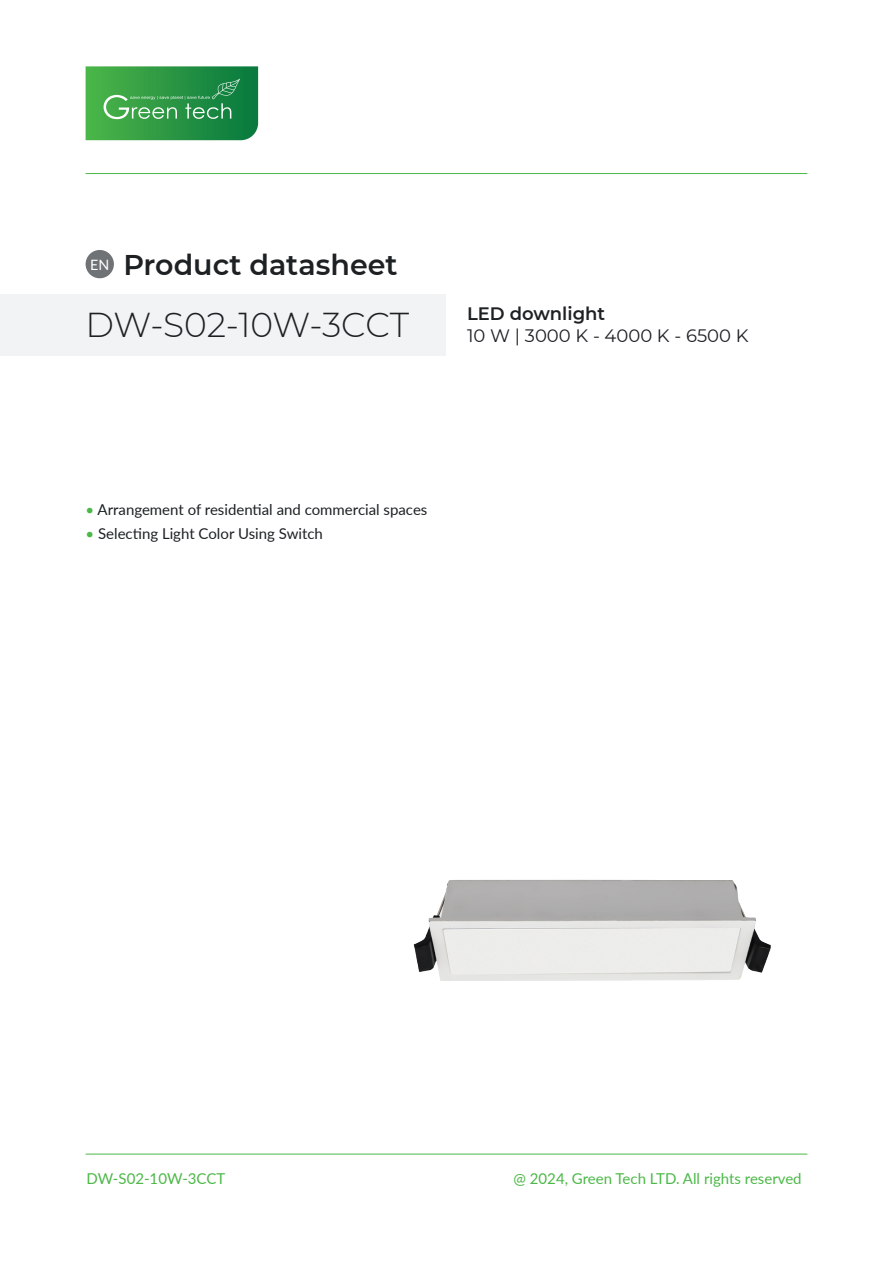
<style>
.page{position:relative;width:893px;height:1263px;background:#fff}
.page>*{position:absolute;margin:0;border:0;box-sizing:border-box;transform-origin:0 0}
.t1{font:300 34.5px "Montserrat";letter-spacing:-.005em;color:#1d2124}
.t2{font:600 28.5px "Montserrat";color:#1d2124}
.t3{font:18px "Montserrat";color:#1d2124}
.t4{font:600 18px "Montserrat";color:#1d2124}
.t5{font:15px "Lato";color:#1c2123}
.t6{font:15px "Lato";color:#4cb848}
.t7{font:14.25px "Lato";color:#fff}
.s1{color:#4cb848}
</style>
<div class="page">
<img style="left:413px;top:879px;width:358px;height:102px">
<div style="left:0;top:294px;width:445px;height:62px;background:#f2f3f4"></div>
<hr style="left:86px;top:1154px;width:721px;height:1px;background:#4cb848">
<hr style="left:86px;top:173px;width:721px;height:1px;background:#4cb848">
<svg style="left:86px;top:66px;width:172px;height:74px;background:#369c4e"></svg>
<div style="left:86px;top:250px;width:28px;height:28px;background:#707375;border-radius:50%"></div>
<h2 class="t2" style="left:123px;top:245px;width:276px">Product datasheet</h2>
<h1 class="t1" style="left:86px;top:302px;width:325px">DW-S02-10W-3CCT</h1>
<p class="t4" style="left:467px;top:301px;width:140px">LED downlight</p>
<p class="t7" style="left:90px;top:254px;width:21px">EN</p>
<p class="t3" style="left:467px;top:323px;width:283px">10 W | 3000 K - 4000 K - 6500 K</p>
<p class="t5" style="left:86px;top:499px;width:343px"><span class="s1">•</span> Arrangement of residential and commercial spaces</p>
<p class="t5" style="left:86px;top:523px;width:239px"><span class="s1">•</span> Selecting Light Color Using Switch</p>
<p class="t6" style="left:86px;top:1167px;width:140px">DW-S02-10W-3CCT</p>
<p class="t6" style="left:513px;top:1167px;width:290px">@ 2024, Green Tech LTD. All rights reserved</p>
</div>
